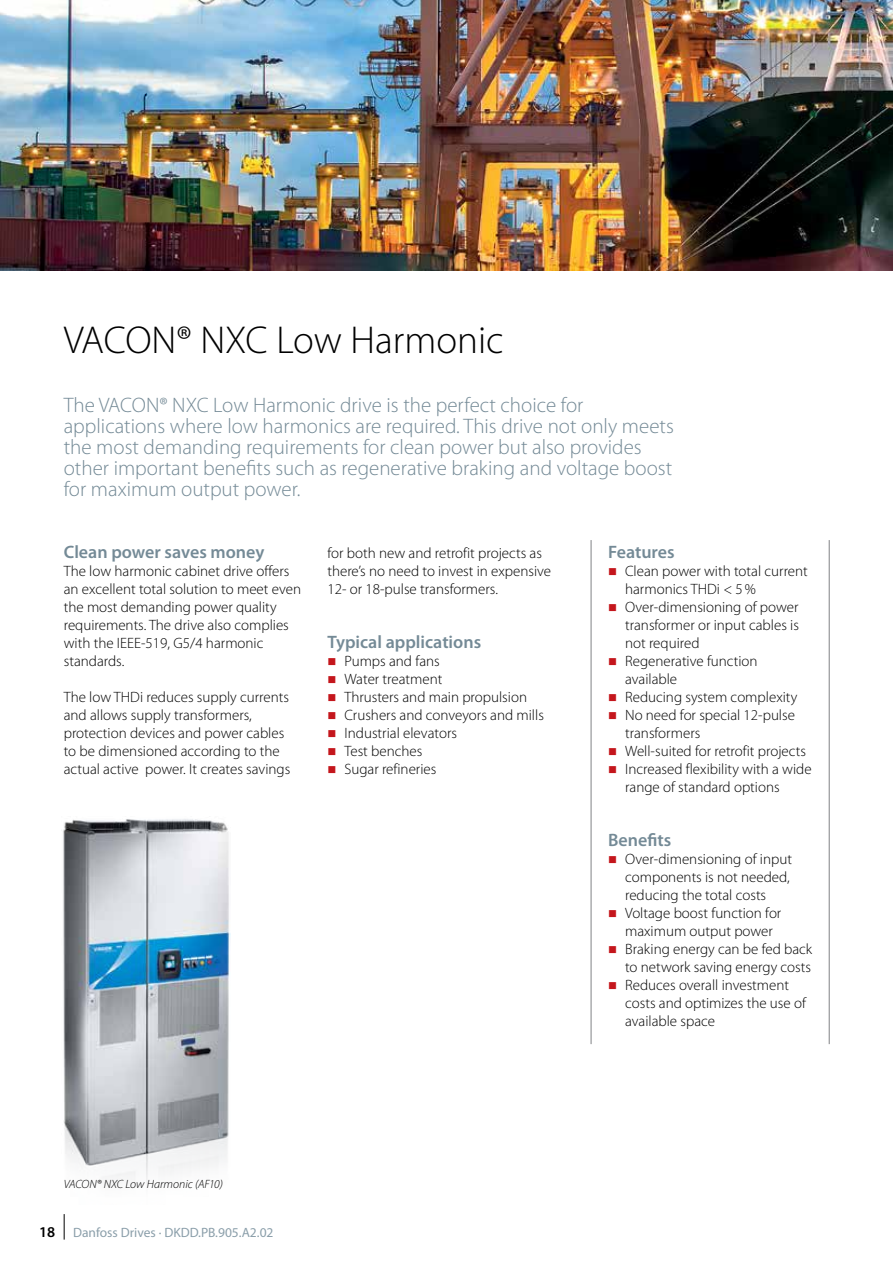
<style>
.page{position:relative;width:893px;height:1263px;background:#fff}
.page>*{position:absolute;margin:0;border:0;box-sizing:border-box;transform-origin:0 0}
.t1{font:300 39px "Myriad Pro";color:#000}
.t2{font:300 21px/21px "Myriad Pro";color:#748a96}
.t3{font:600 18px "Myriad Pro";color:#748a96}
.t4{font:300 15px/18px "Myriad Pro";color:#000}
.t5{font:13.5px "Myriad Pro";color:#8b9faa}
.t6{font:italic 300 12px "Myriad Pro";letter-spacing:-.005em;color:#000}
.s1{font-weight:600;font-size:15px;color:#000}
</style>
<div class="page">
<img style="left:63px;top:819px;width:167px;height:364px">
<img style="left:0;top:0;width:893px;height:270px">
<hr style="left:829px;top:540px;width:1px;height:504px;background:#808285">
<hr style="left:591px;top:540px;width:1px;height:504px;background:#808285">
<svg style="left:64px;top:1214px;width:1px;height:25px"></svg>
<h1 class="t1" style="left:64px;top:319px;width:441px">VACON® NXC Low Harmonic</h1>
<p class="t2" style="left:64px;top:395px;width:612px">The VACON® NXC Low Harmonic drive is the perfect choice for applications where low harmonics are required. This drive not only meets the most demanding requirements for clean power but also provides other important benefits such as regenerative braking and voltage boost for maximum output power.</p>
<p class="t3" style="left:64px;top:542px;width:202px">Clean power saves money</p>
<p class="t4" style="left:64px;top:562px;width:239px">The low harmonic cabinet drive offers an excellent total solution to meet even the most demanding power quality requirements. The drive also complies with the IEEE-519, G5/4 harmonic standards.</p>
<p class="t4" style="left:64px;top:688px;width:228px">The low THDi reduces supply currents and allows supply transformers, protection devices and power cables to be dimensioned according to the actual active power. It creates savings</p>
<p class="t4" style="left:327px;top:544px;width:225px">for both new and retrofit projects as there’s no need to invest in expensive<br>12- or 18-pulse transformers.</p>
<p class="t3" style="left:327px;top:632px;width:155px">Typical applications</p>
<p class="t4" style="left:344px;top:652px;width:201px">Pumps and fans<br>Water treatment<br>Thrusters and main propulsion<br>Crushers and conveyors and mills<br>Industrial elevators<br>Test benches<br>Sugar refineries</p>
<p class="t3" style="left:608px;top:542px;width:68px">Features</p>
<p class="t4" style="left:625px;top:562px;width:188px">Clean power with total current harmonics THDi &lt; 5%<br>Over-dimensioning of power transformer or input cables is not required<br>Regenerative function available<br>Reducing system complexity<br>No need for special 12-pulse transformers<br>Well-suited for retrofit projects<br>Increased flexibility with a wide range of standard options</p>
<p class="t3" style="left:608px;top:830px;width:65px">Benefits</p>
<p class="t4" style="left:625px;top:850px;width:189px">Over-dimensioning of input components is not needed, reducing the total costs<br>Voltage boost function for maximum output power<br>Braking energy can be fed back to network saving energy costs<br>Reduces overall investment costs and optimizes the use of available space</p>
<p class="t6" style="left:64px;top:1177px;width:161px">VACON® NXC Low Harmonic (AF10)</p>
<p class="t5" style="left:39px;top:1225px;width:236px"><span class="s1">18</span> Danfoss Drives · DKDD.PB.905.A2.02</p>
</div>
